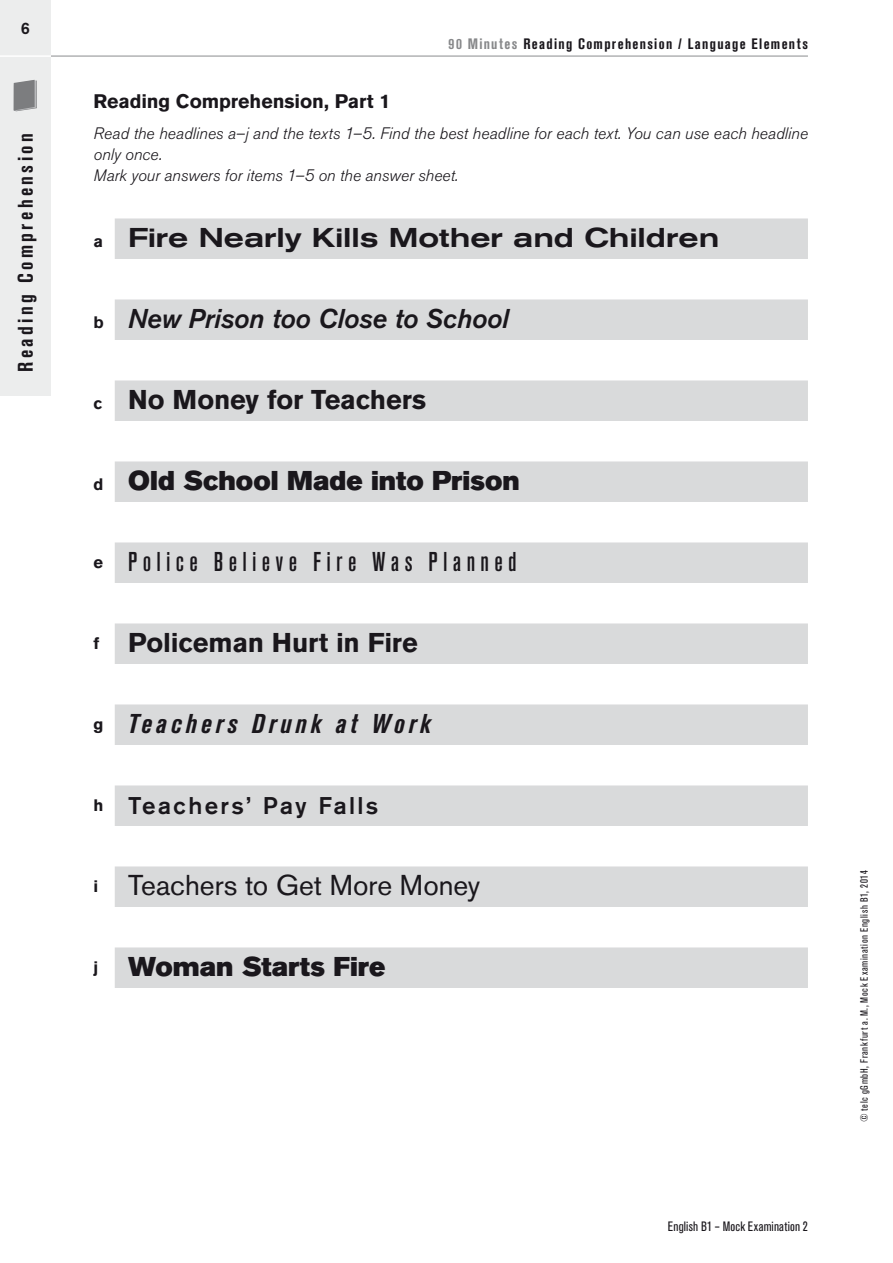
<style>
.page{position:relative;width:893px;height:1263px;background:#fff}
.page>*{position:absolute;margin:0;border:0;box-sizing:border-box;transform-origin:0 0}
.t1{font:28.5px "Akzidenz Grotesk Pro";letter-spacing:-.005em;color:#1a171c}
.t2{font:27px "Akzidenz Grotesk Pro Super";color:#1a171c}
.t3{font:700 27px "Akzidenz Grotesk Pro";letter-spacing:-.005em;color:#1a171c}
.t4{font:500 expanded 27px "Akzidenz Grotesk Pro";color:#1a171c}
.t5{font:500 condensed 27px "Akzidenz Grotesk Pro";letter-spacing:.2em;color:#1a171c}
.t6{font:italic 500 27px "Akzidenz Grotesk Pro";letter-spacing:-.005em;color:#1a171c}
.t7{font:italic 700 condensed 27px "Akzidenz Grotesk Pro";letter-spacing:.15em;color:#1a171c}
.t8{font:500 24px "Akzidenz Grotesk Pro";letter-spacing:.1em;color:#1a171c}
.t9{font:700 condensed 21px "Akzidenz Grotesk Pro";letter-spacing:.16em;color:#1a171c}
.t10{font:700 19.5px "Akzidenz Grotesk Pro";color:#1a171c}
.t11{font:italic 300 16.5px/21px "Akzidenz Grotesk Pro";color:#1a171c}
.t12{font:500 16.5px "Akzidenz Grotesk Pro";color:#1a171c}
.t13{font:700 condensed 15px "Akzidenz Grotesk Pro";letter-spacing:.085em;color:#1a171c}
.t14{font:condensed 13.5px "Akzidenz Grotesk Pro";letter-spacing:.015em;color:#1a171c}
.t15{font:condensed 10.5px "Akzidenz Grotesk Pro";letter-spacing:.06em;color:#1a171c}
.s1{color:#87888a}
.s2{font-weight:700;font-stretch:normal;font-size:16.5px}
.s3{font-weight:700;font-style:normal;font-size:16.5px}
.s4{font-size:16.5px}
.s5{font-family:"Akzidenz Grotesk Pro";font-weight:700;font-size:16.5px}
.s6{font-style:normal;font-stretch:normal;font-size:16.5px}
.s7{font-weight:700;font-size:16.5px}
</style>
<div class="page">
<hr style="left:51px;top:55px;width:757px;height:2px;background:#b1b3b4">
<div style="left:0;top:0;width:51px;height:396px;background:#eceded"></div>
<hr style="left:0;top:55px;width:51px;height:2px;background:#fff">
<svg style="left:14px;top:80px;width:23px;height:31px"></svg>
<div style="left:115px;top:218px;width:693px;height:29px;background:#d9dadb"></div>
<div style="left:115px;top:247px;width:693px;height:12px;background:#d9dadb"></div>
<div style="left:115px;top:299px;width:693px;height:29px;background:#d9dadb"></div>
<div style="left:115px;top:328px;width:693px;height:12px;background:#d9dadb"></div>
<div style="left:115px;top:380px;width:693px;height:29px;background:#d9dadb"></div>
<div style="left:115px;top:409px;width:693px;height:12px;background:#d9dadb"></div>
<div style="left:115px;top:461px;width:693px;height:29px;background:#d9dadb"></div>
<div style="left:115px;top:490px;width:693px;height:12px;background:#d9dadb"></div>
<div style="left:115px;top:542px;width:693px;height:29px;background:#d9dadb"></div>
<div style="left:115px;top:571px;width:693px;height:12px;background:#d9dadb"></div>
<div style="left:115px;top:623px;width:693px;height:29px;background:#d9dadb"></div>
<div style="left:115px;top:652px;width:693px;height:12px;background:#d9dadb"></div>
<div style="left:115px;top:704px;width:693px;height:29px;background:#d9dadb"></div>
<div style="left:115px;top:733px;width:693px;height:12px;background:#d9dadb"></div>
<div style="left:115px;top:785px;width:693px;height:29px;background:#d9dadb"></div>
<div style="left:115px;top:814px;width:693px;height:12px;background:#d9dadb"></div>
<div style="left:115px;top:866px;width:693px;height:29px;background:#d9dadb"></div>
<div style="left:115px;top:895px;width:693px;height:12px;background:#d9dadb"></div>
<div style="left:115px;top:947px;width:693px;height:29px;background:#d9dadb"></div>
<div style="left:115px;top:976px;width:693px;height:12px;background:#d9dadb"></div>
<p class="t12" style="left:21px;top:22px;width:11px">6</p>
<p class="t9" style="left:18px;top:372px;width:240px;rotate:-90deg">Reading Comprehension</p>
<p class="t13" style="left:448px;top:38px;width:361px"><span class="s1">90 Minutes</span> Reading Comprehension / Language Elements</p>
<p class="t10" style="left:93px;top:94px;width:298px">Reading Comprehension, Part 1</p>
<p class="t11" style="left:93px;top:123px;width:716px">Read the headlines a–j and the texts 1–5. Find the best headline for each text. You can use each headline only once.<br>Mark your answers for items 1–5 on the answer sheet.</p>
<h2 class="t4" style="left:93px;top:222px;width:628px"><span class="s2">a</span> Fire Nearly Kills Mother and Children</h2>
<h2 class="t6" style="left:93px;top:303px;width:417px"><span class="s3">b</span> New Prison too Close to School</h2>
<h2 class="t3" style="left:93px;top:390px;width:334px"><span class="s4">c</span> No Money for Teachers</h2>
<h2 class="t2" style="left:93px;top:465px;width:428px"><span class="s5">d</span> Old School Made into Prison</h2>
<h2 class="t5" style="left:93px;top:546px;width:425px"><span class="s2">e</span> Police Believe Fire Was Planned</h2>
<h2 class="t3" style="left:93px;top:633px;width:326px"><span class="s4">f</span> Policeman Hurt in Fire</h2>
<h2 class="t7" style="left:93px;top:708px;width:339px"><span class="s6">g</span> Teachers Drunk at Work</h2>
<h3 class="t8" style="left:93px;top:797px;width:286px"><span class="s7">h</span> Teachers’ Pay Falls</h3>
<h1 class="t1" style="left:93px;top:875px;width:388px"><span class="s7">i</span> Teachers to Get More Money</h1>
<h2 class="t2" style="left:93px;top:951px;width:293px"><span class="s5">j</span> Woman Starts Fire</h2>
<p class="t14" style="left:668px;top:1218px;width:142px">English B1 – Mock Examination 2</p>
<p class="t15" style="left:858px;top:1122px;width:254px;rotate:-90deg">© telc gGmbH, Frankfurt a. M., Mock Examination English B1, 2014</p>
</div>
